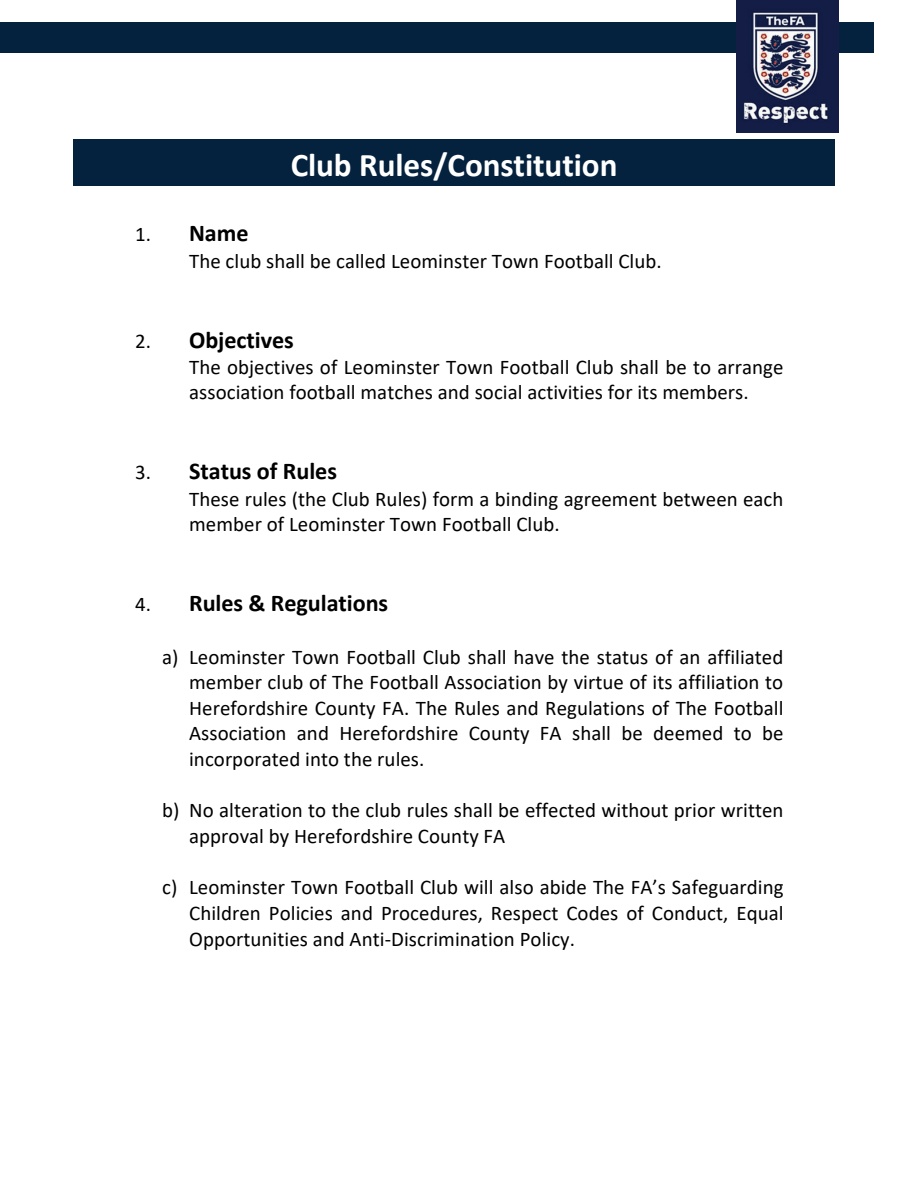
<style>
.page{position:relative;width:915px;height:1187px;background:#fff}
.page>*{position:absolute;margin:0;border:0;box-sizing:border-box;transform-origin:0 0}
.t1{font:700 33.15px "Calibri";color:#fff}
.t2{font:700 24.15px "Calibri";color:#000001}
.t3{font:20.85px/25.5px "Calibri";letter-spacing:.005em;color:#000001}
.s1{font-weight:400;font-size:20.85px}
</style>
<div class="page">
<div style="left:0;top:22px;width:873px;height:30px;background:#04213e"></div>
<img style="left:736px;top:0;width:102px;height:132px">
<div style="left:74px;top:140px;width:760px;height:46px;background:#04213e"></div>
<h1 class="t1" style="left:290px;top:142px;width:328px">Club Rules/Constitution</h1>
<p class="t2" style="left:135px;top:216px;width:115px"><span class="s1">1.</span> Name</p>
<p class="t3" style="left:189px;top:247px;width:474px">The club shall be called Leominster Town Football Club.</p>
<p class="t2" style="left:135px;top:322px;width:160px"><span class="s1">2.</span> Objectives</p>
<p class="t3" style="left:189px;top:353px;width:595px">The objectives of Leominster Town Football Club shall be to arrange association football matches and social activities for its members.</p>
<p class="t2" style="left:135px;top:454px;width:203px"><span class="s1">3.</span> Status of Rules</p>
<p class="t3" style="left:189px;top:485px;width:595px">These rules (the Club Rules) form a binding agreement between each member of Leominster Town Football Club.</p>
<p class="t2" style="left:135px;top:586px;width:254px"><span class="s1">4.</span> Rules &amp; Regulations</p>
<p class="t3" style="left:189px;top:643px;width:595px;text-align:justify;text-indent:-27px">a) Leominster Town Football Club shall have the status of an affiliated member club of The Football Association by virtue of its affiliation to Herefordshire County FA. The Rules and Regulations of The Football Association and Herefordshire County FA shall be deemed to be incorporated into the rules.</p>
<p class="t3" style="left:189px;top:797px;width:595px;text-indent:-27px">b) No alteration to the club rules shall be effected without prior written approval by Herefordshire County FA</p>
<p class="t3" style="left:189px;top:873px;width:595px;text-align:justify;text-indent:-27px">c) Leominster Town Football Club will also abide The FA’s Safeguarding Children Policies and Procedures, Respect Codes of Conduct, Equal Opportunities and Anti-Discrimination Policy.</p>
</div>
